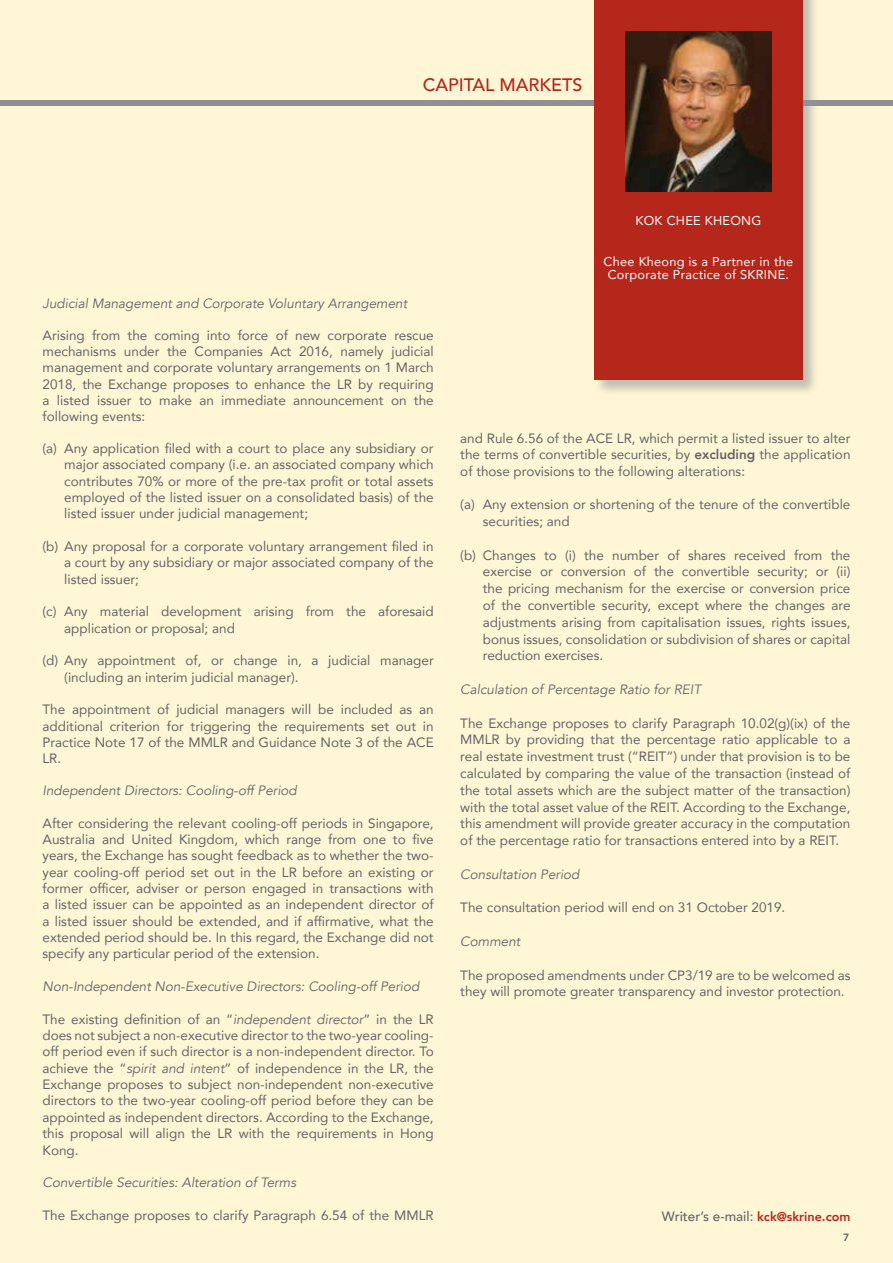
<style>
.page{position:relative;width:893px;height:1263px;background:#fff6d6}
.page>*{position:absolute;margin:0;border:0;box-sizing:border-box;transform-origin:0 0}
.t1{font:500 18px "Avenir";color:#b5261b}
.t2{font:13.5px/16.4px "Avenir";color:#636466;text-align:justify}
.t3{font:italic 13.5px "Avenir";color:#636466}
.t4{font:500 13.5px "Avenir";color:#636466}
.t5{font:12.75px/13.5px "Avenir";letter-spacing:.02em;color:#fff;text-align:center}
.t6{font:800 10.5px "Avenir";color:#636466}
.s1{font-style:italic}
.s2{font-weight:800}
.s3{font-weight:800;font-size:12.75px;color:#b5261b}
</style>
<div class="page">
<div style="left:0;top:101px;width:893px;height:5px;background:#919195"></div>
<div style="left:594px;top:0;width:225px;height:396px;background:#919195;opacity:.55"></div>
<div style="left:594px;top:0;width:209px;height:379px;background:#b5261b"></div>
<img style="left:626px;top:32px;width:145px;height:160px">
<h1 class="t1" style="left:423px;top:69px;width:161px">CAPITAL MARKETS</h1>
<p class="t5" style="left:635px;top:214px;width:127px">KOK CHEE KHEONG</p>
<p class="t5" style="left:604px;top:254px;width:191px">Chee Kheong is a Partner in the<br>Corporate Practice of SKRINE.</p>
<p class="t3" style="left:43px;top:296px;width:366px">Judicial Management and Corporate Voluntary Arrangement</p>
<p class="t2" style="left:43px;top:326px;width:393px">Arising from the coming into force of new corporate rescue mechanisms under the Companies Act 2016, namely judicial management and corporate voluntary arrangements on 1 March 2018, the Exchange proposes to enhance the LR by requiring a listed issuer to make an immediate announcement on the following events:</p>
<p class="t2" style="left:64px;top:439px;width:371px;text-indent:-22px">(a) Any application filed with a court to place any subsidiary or major associated company (i.e. an associated company which contributes 70% or more of the pre-tax profit or total assets employed of the listed issuer on a consolidated basis) of the listed issuer under judicial management;</p>
<p class="t2" style="left:64px;top:538px;width:371px;text-indent:-22px">(b) Any proposal for a corporate voluntary arrangement filed in a court by any subsidiary or major associated company of the listed issuer;</p>
<p class="t2" style="left:64px;top:603px;width:371px;text-indent:-22px">(c) Any material development arising from the aforesaid application or proposal; and</p>
<p class="t2" style="left:64px;top:652px;width:371px;text-indent:-22px">(d) Any appointment of, or change in, a judicial manager (including an interim judicial manager).</p>
<p class="t2" style="left:43px;top:701px;width:393px">The appointment of judicial managers will be included as an additional criterion for triggering the requirements set out in Practice Note 17 of the MMLR and Guidance Note 3 of the ACE LR.</p>
<p class="t3" style="left:43px;top:782px;width:256px">Independent Directors: Cooling-off Period</p>
<p class="t2" style="left:43px;top:814px;width:393px">After considering the relevant cooling-off periods in Singapore, Australia and United Kingdom, which range from one to five years, the Exchange has sought feedback as to whether the two&shy;year cooling-off period set out in the LR before an existing or former officer, adviser or person engaged in transactions with a listed issuer can be appointed as an independent director of a listed issuer should be extended, and if affirmative, what the extended period should be. In this regard, the Exchange did not specify any particular period of the extension.</p>
<p class="t3" style="left:43px;top:978px;width:378px">Non-Independent Non-Executive Directors: Cooling-off Period</p>
<p class="t2" style="left:43px;top:1010px;width:393px">The existing definition of an “<span class="s1">independent director</span>” in the LR does not subject a non-executive director to the two-year cooling&shy;off period even if such director is a non-independent director. To achieve the “<span class="s1">spirit and intent</span>” of independence in the LR, the Exchange proposes to subject non-independent non-executive directors to the two-year cooling-off period before they can be appointed as independent directors. According to the Exchange, this proposal will align the LR with the requirements in Hong Kong.</p>
<p class="t3" style="left:43px;top:1174px;width:255px">Convertible Securities: Alteration of Terms</p>
<p class="t2" style="left:43px;top:1207px;width:393px">The Exchange proposes to clarify Paragraph 6.54 of the MMLR</p>
<p class="t2" style="left:460px;top:430px;width:392px">and Rule 6.56 of the ACE LR, which permit a listed issuer to alter the terms of convertible securities, by <span class="s2">excluding</span> the application of those provisions to the following alterations:</p>
<p class="t2" style="left:483px;top:496px;width:369px;line-height:16.8px;text-indent:-23px">(a) Any extension or shortening of the tenure of the convertible securities; and</p>
<p class="t2" style="left:483px;top:546px;width:369px;line-height:16.8px;text-indent:-23px">(b) Changes to (i) the number of shares received from the exercise or conversion of the convertible security; or (ii) the pricing mechanism for the exercise or conversion price of the convertible security, except where the changes are adjustments arising from capitalisation issues, rights issues, bonus issues, consolidation or subdivision of shares or capital reduction exercises.</p>
<p class="t3" style="left:460px;top:681px;width:242px">Calculation of Percentage Ratio for REIT</p>
<p class="t2" style="left:460px;top:714px;width:392px;line-height:16.8px">The Exchange proposes to clarify Paragraph 10.02(g)(ix) of the MMLR by providing that the percentage ratio applicable to a real estate investment trust (“REIT”) under that provision is to be calculated by comparing the value of the transaction (instead of the total assets which are the subject matter of the transaction) with the total asset value of the REIT. According to the Exchange, this amendment will provide greater accuracy in the computation of the percentage ratio for transactions entered into by a REIT.</p>
<p class="t3" style="left:460px;top:866px;width:121px">Consultation Period</p>
<p class="t2" style="left:460px;top:899px;width:326px">The consultation period will end on 31 October 2019.</p>
<p class="t3" style="left:460px;top:933px;width:62px">Comment</p>
<p class="t2" style="left:460px;top:966px;width:392px;line-height:16.8px">The proposed amendments under CP3/19 are to be welcomed as they will promote greater transparency and investor protection.</p>
<p class="t4" style="left:662px;top:1204px;width:190px">Writer’s e-mail: <span class="s3">kck@skrine.com</span></p>
<p class="t6" style="left:843px;top:1229px;width:8px">7</p>
</div>
